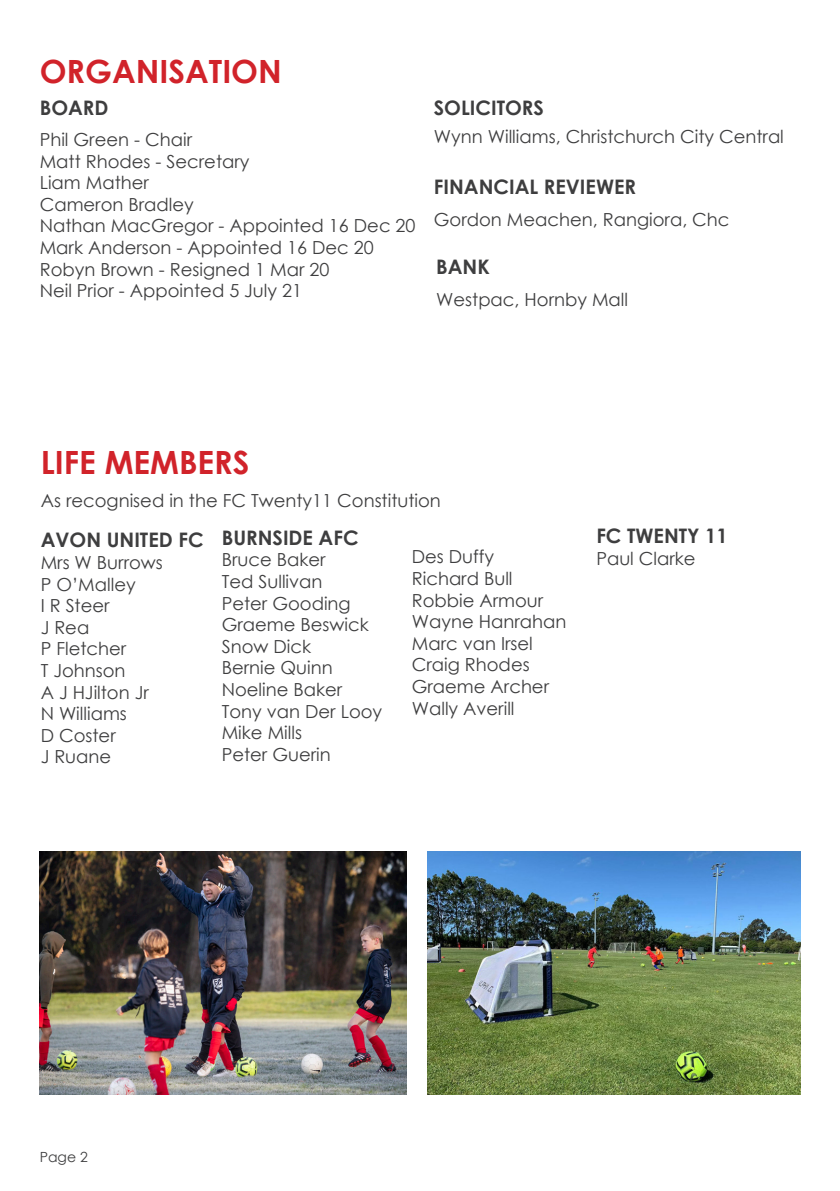
<style>
.page{position:relative;width:840px;height:1191px;background:#fff}
.page>*{position:absolute;margin:0;border:0;box-sizing:border-box;transform-origin:0 0}
.t1{font:700 32px "Century Gothic";color:#d1232a}
.Paragraph_HEADING_St{font:700 20px "Century Gothic";color:#3e3e3f}
.Paragraph_Style_1{font:18px "Century Gothic";color:#3e3e3f}
.Paragraph_HEADING_St-2{font:18px "Century Gothic";color:#3e3e3f}
.t2{font:14px "Century Gothic";color:#3e3e3f}
</style>
<div class="page">
<img style="left:427px;top:851px;width:372px;height:243px">
<img style="left:40px;top:851px;width:366px;height:243px">
<p class="t1" style="left:40px;top:47px;width:243px">ORGANISATION</p>
<p class="Paragraph_HEADING_St" style="left:40px;top:92px;width:70px">BOARD</p>
<p class="Paragraph_Style_1" style="left:40px;top:127px;width:154px">Phil Green - Chair</p>
<p class="Paragraph_Style_1" style="left:40px;top:149px;width:211px">Matt Rhodes - Secretary</p>
<p class="Paragraph_Style_1" style="left:40px;top:170px;width:111px">Liam Mather</p>
<p class="Paragraph_Style_1" style="left:40px;top:192px;width:156px">Cameron Bradley</p>
<p class="Paragraph_Style_1" style="left:40px;top:213px;width:377px">Nathan MacGregor - Appointed 16 Dec 20</p>
<p class="Paragraph_Style_1" style="left:40px;top:235px;width:335px">Mark Anderson - Appointed 16 Dec 20</p>
<p class="Paragraph_Style_1" style="left:40px;top:257px;width:291px">Robyn Brown - Resigned 1 Mar 20</p>
<p class="Paragraph_Style_1" style="left:40px;top:278px;width:264px">Neil Prior - Appointed 5 July 21</p>
<p class="Paragraph_HEADING_St" style="left:433px;top:92px;width:111px">SOLICITORS</p>
<p class="Paragraph_Style_1" style="left:433px;top:124px;width:351px">Wynn Williams, Christchurch City Central</p>
<p class="Paragraph_HEADING_St" style="left:433px;top:171px;width:204px">FINANCIAL REVIEWER</p>
<p class="Paragraph_Style_1" style="left:433px;top:207px;width:297px">Gordon Meachen, Rangiora, Chc</p>
<p class="Paragraph_HEADING_St" style="left:436px;top:251px;width:55px">BANK</p>
<p class="Paragraph_Style_1" style="left:436px;top:287px;width:193px">Westpac, Hornby Mall</p>
<p class="t1" style="left:41px;top:438px;width:210px">LIFE MEMBERS</p>
<p class="Paragraph_Style_1" style="left:41px;top:488px;width:401px">As recognised in the FC Twenty11 Constitution</p>
<p class="Paragraph_HEADING_St" style="left:41px;top:525px;width:164px">AVON UNITED FC</p>
<p class="Paragraph_HEADING_St-2" style="left:41px;top:550px;width:124px">Mrs W Burrows</p>
<p class="Paragraph_Style_1" style="left:41px;top:571px;width:96px">P O’Malley</p>
<p class="Paragraph_Style_1" style="left:41px;top:593px;width:70px">I R Steer</p>
<p class="Paragraph_Style_1" style="left:41px;top:614px;width:50px">J Rea</p>
<p class="Paragraph_Style_1" style="left:41px;top:636px;width:87px">P Fletcher</p>
<p class="Paragraph_Style_1" style="left:41px;top:658px;width:86px">T Johnson</p>
<p class="Paragraph_Style_1" style="left:41px;top:679px;width:110px">A J HJilton Jr</p>
<p class="Paragraph_Style_1" style="left:41px;top:701px;width:88px">N Williams</p>
<p class="Paragraph_Style_1" style="left:41px;top:722px;width:77px">D Coster</p>
<p class="Paragraph_Style_1" style="left:41px;top:744px;width:72px">J Ruane</p>
<p class="Paragraph_HEADING_St" style="left:222px;top:522px;width:138px">BURNSIDE AFC</p>
<p class="Paragraph_Style_1" style="left:222px;top:547px;width:105px">Bruce Baker</p>
<p class="Paragraph_Style_1" style="left:222px;top:569px;width:102px">Ted Sullivan</p>
<p class="Paragraph_Style_1" style="left:222px;top:590px;width:130px">Peter Gooding</p>
<p class="Paragraph_Style_1" style="left:222px;top:612px;width:148px">Graeme Beswick</p>
<p class="Paragraph_Style_1" style="left:222px;top:634px;width:91px">Snow Dick</p>
<p class="Paragraph_Style_1" style="left:222px;top:655px;width:112px">Bernie Quinn</p>
<p class="Paragraph_Style_1" style="left:222px;top:677px;width:122px">Noeline Baker</p>
<p class="Paragraph_Style_1" style="left:222px;top:698px;width:162px">Tony van Der Looy</p>
<p class="Paragraph_Style_1" style="left:222px;top:720px;width:82px">Mike Mills</p>
<p class="Paragraph_Style_1" style="left:222px;top:742px;width:110px">Peter Guerin</p>
<p class="Paragraph_Style_1" style="left:411px;top:544px;width:84px">Des Duffy</p>
<p class="Paragraph_Style_1" style="left:411px;top:566px;width:102px">Richard Bull</p>
<p class="Paragraph_Style_1" style="left:411px;top:587px;width:133px">Robbie Armour</p>
<p class="Paragraph_Style_1" style="left:411px;top:609px;width:156px">Wayne Hanrahan</p>
<p class="Paragraph_Style_1" style="left:411px;top:631px;width:122px">Marc van Irsel</p>
<p class="Paragraph_Style_1" style="left:411px;top:652px;width:119px">Craig Rhodes</p>
<p class="Paragraph_Style_1" style="left:411px;top:674px;width:139px">Graeme Archer</p>
<p class="Paragraph_Style_1" style="left:411px;top:695px;width:104px">Wally Averill</p>
<p class="Paragraph_HEADING_St" style="left:596px;top:521px;width:133px">FC TWENTY 11</p>
<p class="Paragraph_Style_1" style="left:596px;top:546px;width:101px">Paul Clarke</p>
<p class="t2" style="left:40px;top:1147px;width:50px">Page 2</p>
</div>
